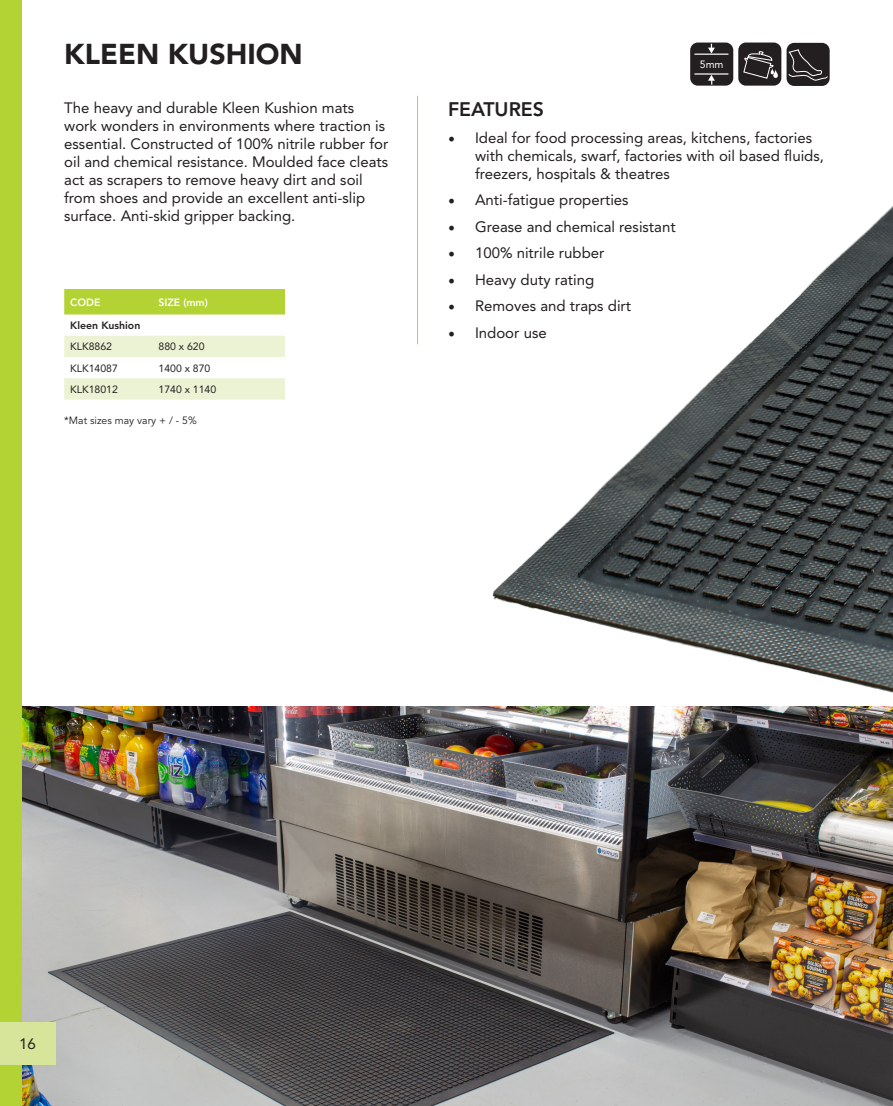
<style>
.page{position:relative;width:893px;height:1106px;background:#fff}
.page>*{position:absolute;margin:0;border:0;box-sizing:border-box;transform-origin:0 0}
.t1{font:900 28.5px "Avenir LT Std";color:#231f20}
.t2{font:800 19.5px "Avenir LT Std";color:#231f20}
.t3{font:15px/18px "Avenir LT Std";color:#231f20}
.t4{font:10.5px "Avenir LT Std";color:#231f20}
.t5{font:10.5px "Avenir LT Std";color:#231f20}
.Paragraph_Style_1{font:800 10.5px "Avenir LT Std";color:#fff}
.t6{font:800 10.5px "Avenir LT Std";color:#231f20}
.t7{font:10.5px "Avenir LT Std";color:#fff}
.s1{font-family:"Minion Pro";font-size:18px}
</style>
<div class="page">
<img style="left:21px;top:706px;width:872px;height:400px">
<img style="left:492px;top:205px;width:401px;height:488px">
<hr style="left:417px;top:96px;width:1px;height:248px;background:#b3d234">
<div style="left:64px;top:289px;width:221px;height:25px;background:#b3d234"></div>
<svg style="left:64px;top:336px;width:221px;height:63px"></svg>
<div style="left:786px;top:43px;width:44px;height:43px;background:#231f20;border-radius:8px"></div>
<svg style="left:788px;top:49px;width:40px;height:32px"></svg>
<div style="left:738px;top:43px;width:43px;height:43px;background:#231f20;border-radius:8px"></div>
<svg style="left:743px;top:51px;width:35px;height:28px"></svg>
<div style="left:690px;top:43px;width:43px;height:43px;background:#231f20;border-radius:8px"></div>
<hr style="left:694px;top:54px;width:34px;height:1px;background:#fff">
<hr style="left:694px;top:73px;width:34px;height:2px;background:#fff">
<svg style="left:708px;top:75px;width:7px;height:10px"></svg>
<svg style="left:708px;top:44px;width:7px;height:10px"></svg>
<div style="left:0;top:0;width:21px;height:1106px;background:#b3d234"></div>
<div style="left:0;top:1022px;width:55px;height:42px;background:#d6e599"></div>
<p class="t1" style="left:64px;top:37px;width:240px">KLEEN KUSHION</p>
<p class="t3" style="left:64px;top:99px;width:326px">The heavy and durable Kleen Kushion mats work wonders in environments where traction is essential. Constructed of 100% nitrile rubber for oil and chemical resistance. Moulded face cleats act as scrapers to remove heavy dirt and soil from shoes and provide an excellent anti-slip surface. Anti-skid gripper backing.</p>
<p class="Paragraph_Style_1" style="left:70px;top:296px;width:32px">CODE</p>
<p class="Paragraph_Style_1" style="left:159px;top:296px;width:51px">SIZE (mm)</p>
<p class="t6" style="left:70px;top:319px;width:72px">Kleen Kushion</p>
<p class="t4" style="left:70px;top:340px;width:43px">KLK8862</p>
<p class="t4" style="left:159px;top:340px;width:48px">880 x 620</p>
<p class="t4" style="left:70px;top:362px;width:49px">KLK14087</p>
<p class="t4" style="left:159px;top:362px;width:53px">1400 x 870</p>
<p class="t4" style="left:70px;top:383px;width:49px">KLK18012</p>
<p class="t4" style="left:159px;top:383px;width:59px">1740 x 1140</p>
<p class="t5" style="left:64px;top:415px;width:134px">*Mat sizes may vary + / - 5%</p>
<p class="t7" style="left:700px;top:58px;width:25px">5mm</p>
<p class="t2" style="left:448px;top:98px;width:98px">FEATURES</p>
<p class="t3" style="left:475px;top:129px;width:351px;text-indent:-27px"><span class="s1">•</span> Ideal for food processing areas, kitchens, factories with chemicals, swarf, factories with oil based fluids, freezers, hospitals &amp; theatres</p>
<p class="t3" style="left:448px;top:191px;width:182px"><span class="s1">•</span> Anti-fatigue properties</p>
<p class="t3" style="left:448px;top:218px;width:229px"><span class="s1">•</span> Grease and chemical resistant</p>
<p class="t3" style="left:448px;top:244px;width:158px"><span class="s1">•</span> 100% nitrile rubber</p>
<p class="t3" style="left:448px;top:271px;width:148px"><span class="s1">•</span> Heavy duty rating</p>
<p class="t3" style="left:448px;top:297px;width:185px"><span class="s1">•</span> Removes and traps dirt</p>
<p class="t3" style="left:448px;top:324px;width:100px"><span class="s1">•</span> Indoor use</p>
<p class="t3" style="left:19px;top:1035px;width:18px">16</p>
</div>
